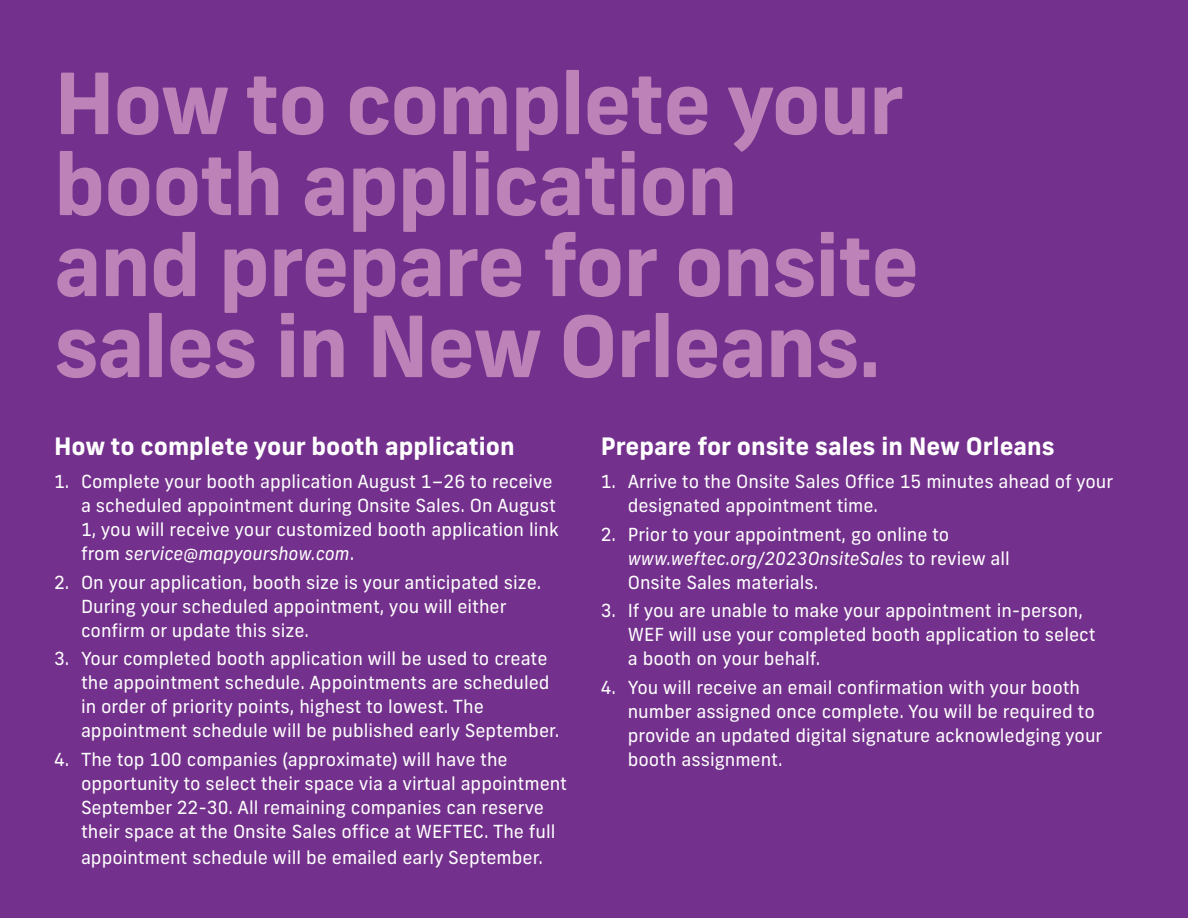
<style>
.page{position:relative;width:1188px;height:918px;background:#73308c}
.page>*{position:absolute;margin:0;border:0;box-sizing:border-box;transform-origin:0 0}
.Body_Heads{font:700 84px/81px "New Frank";letter-spacing:-.02em;color:#bd82b8}
.Body_Heads-2{font:700 24px "New Frank";color:#fff}
.Numbered_List{font:18px/24px "New Frank";color:#fff}
.s1{font-style:italic}
</style>
<div class="page">
<p class="Body_Heads" style="left:54px;top:62px;width:867px">How to complete your booth application<br>and prepare for onsite sales in New Orleans.</p>
<p class="Body_Heads-2" style="left:54px;top:431px;width:462px">How to complete your booth application</p>
<p class="Numbered_List" style="left:81px;top:470px;width:479px;text-indent:-27px">1. Complete your booth application August 1–26 to receive a scheduled appointment during Onsite Sales. On August 1, you will receive your customized booth application link from <span class="s1">service@mapyourshow.com</span>.</p>
<p class="Numbered_List" style="left:81px;top:570px;width:462px;text-indent:-27px">2. On your application, booth size is your anticipated size.<br>During your scheduled appointment, you will either confirm or update this size.</p>
<p class="Numbered_List" style="left:81px;top:647px;width:480px;text-indent:-27px">3. Your completed booth application will be used to create the appointment schedule. Appointments are scheduled in order of priority points, highest to lowest. The appointment schedule will be published early September.</p>
<p class="Numbered_List" style="left:81px;top:747px;width:488px;text-indent:-27px">4. The top 100 companies (approximate) will have the opportunity to select their space via a virtual appointment September 22-30. All remaining companies can reserve their space at the Onsite Sales office at WEFTEC. The full</p>
<p class="Numbered_List" style="left:81px;top:845px;width:464px">appointment schedule will be emailed early September.</p>
<p class="Body_Heads-2" style="left:601px;top:431px;width:455px">Prepare for onsite sales in New Orleans</p>
<p class="Numbered_List" style="left:628px;top:470px;width:487px;text-indent:-27px">1. Arrive to the Onsite Sales Office 15 minutes ahead of your designated appointment time.</p>
<p class="Numbered_List" style="left:628px;top:522px;width:384px;text-indent:-27px">2. Prior to your appointment, go online to <span class="s1">www.weftec.org/2023OnsiteSales</span> to review all<br>Onsite Sales materials.</p>
<p class="Numbered_List" style="left:628px;top:599px;width:469px;text-indent:-27px">3. If you are unable to make your appointment in-person,<br>WEF will use your completed booth application to select a booth on your behalf.</p>
<p class="Numbered_List" style="left:628px;top:675px;width:476px;text-indent:-27px">4. You will receive an email confirmation with your booth number assigned once complete. You will be required to provide an updated digital signature acknowledging your booth assignment.</p>
</div>
